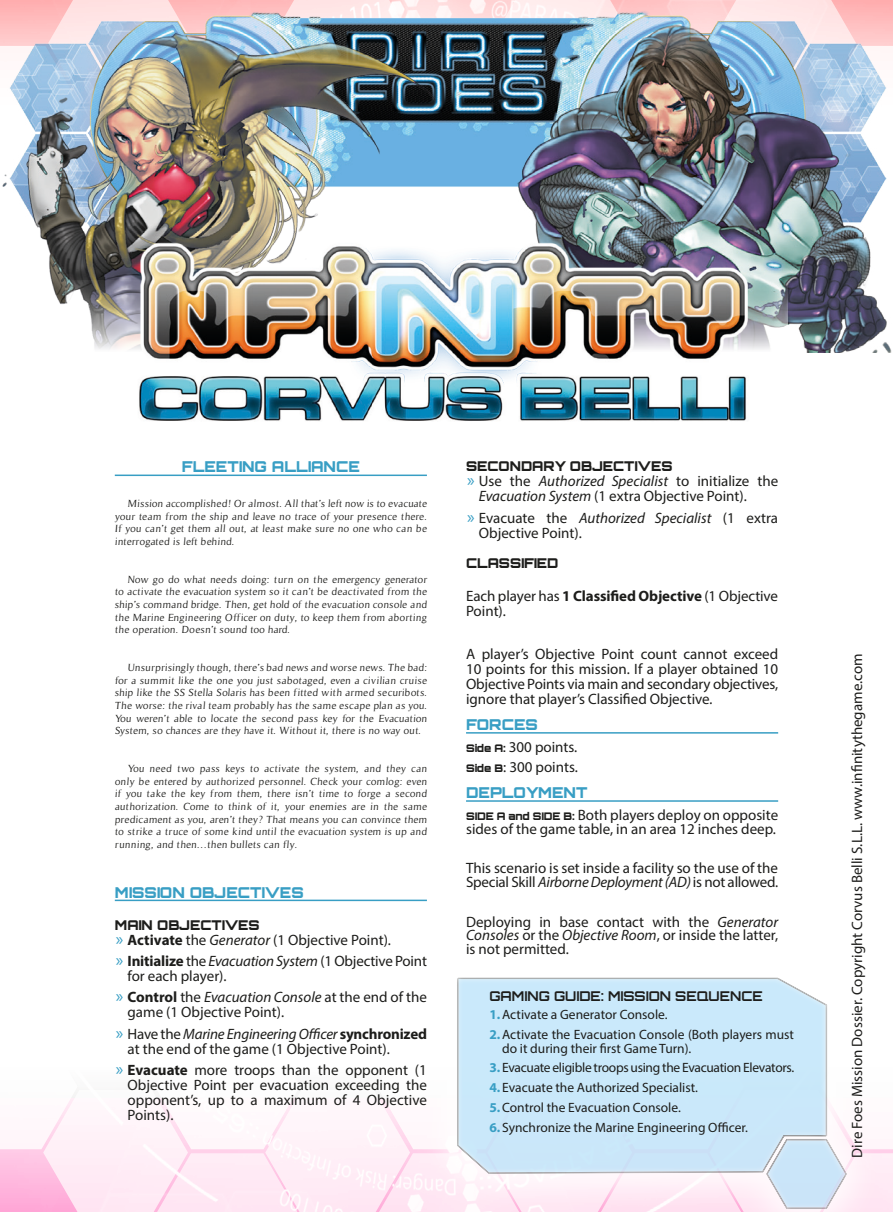
<style>
.page{position:relative;width:893px;height:1212px;background:#fff}
.page>*{position:absolute;margin:0;border:0;box-sizing:border-box;transform-origin:0 0}
.t1{font:15px/15px "Myriad Pro";color:#1d1d1b}
.t2{font:900 15px "Orbitron";color:#389ec4}
.t3{font:13.5px/19.8px "Myriad Pro";color:#1d1d1b}
.t4{font:13.5px "Myriad Pro";letter-spacing:-.02em;color:#1d1d1b}
.t5{font:900 13.5px "Orbitron";color:#1d1d1b}
.t6{font:700 13.5px "Orbitron";color:#1d1d1b}
.t7{font:10.5px/12.6px "Timeless";letter-spacing:.005em;color:#1d1d1b;text-align:justify}
.s1{font-size:18px;color:#389ec4}
.s2{font-weight:700}
.s3{font-style:italic}
.s4{font-family:"Orbitron";font-weight:900;font-size:10.5px}
.s5{font-weight:700;color:#389ec4}
</style>
<div class="page">
<svg style="left:0;top:1098px;width:893px;height:114px;fill:#ffeef7"></svg>
<div style="left:417px;top:937px;width:469px;height:275px;background:#fff"></div>
<svg style="left:445px;top:977px;width:415px;height:233px;fill:#cae9fa"></svg>
<img style="left:504px;top:0;width:389px;height:353px">
<img style="left:0;top:0;width:504px;height:304px">
<img style="left:65px;top:281px;width:723px;height:72px">
<hr style="left:115px;top:474px;width:312px;height:2px;background:#389ec4">
<hr style="left:115px;top:899px;width:312px;height:2px;background:#389ec4">
<hr style="left:466px;top:732px;width:312px;height:2px;background:#389ec4">
<hr style="left:466px;top:800px;width:312px;height:2px;background:#389ec4">
<img style="left:128px;top:233px;width:632px;height:188px">
<h1 class="t2" style="left:182px;top:458px;width:180px">FLEETING ALLIANCE</h1>
<p class="t7" style="left:115px;top:497px;width:315px;text-indent:13px">Mission accomplished! Or almost. All that’s left now is to evacuate your team from the ship and leave no trace of your presence there.<br>If you can’t get them all out, at least make sure no one who can be interrogated is left behind.</p>
<p class="t7" style="left:115px;top:573px;width:315px;text-indent:13px">Now go do what needs doing: turn on the emergency generator to activate the evacuation system so it can’t be deactivated from the ship’s command bridge. Then, get hold of the evacuation console and the Marine Engineering Officer on duty, to keep them from aborting the operation. Doesn’t sound too hard.</p>
<p class="t7" style="left:115px;top:661px;width:315px;text-indent:13px">Unsurprisingly though, there’s bad news and worse news. The bad: for a summit like the one you just sabotaged, even a civilian cruise ship like the SS Stella Solaris has been fitted with armed securibots.<br>The worse: the rival team probably has the same escape plan as you.<br>You weren’t able to locate the second pass key for the Evacuation System, so chances are they have it. Without it, there is no way out.</p>
<p class="t7" style="left:115px;top:762px;width:315px;text-indent:13px">You need two pass keys to activate the system, and they can only be entered by authorized personnel. Check your comlog: even if you take the key from them, there isn’t time to forge a second authorization. Come to think of it, your enemies are in the same predicament as you, aren’t they? That means you can convince them to strike a truce of some kind until the evacuation system is up and running, and then…then bullets can fly.</p>
<h1 class="t2" style="left:115px;top:883px;width:190px">MISSION OBJECTIVES</h1>
<p class="t5" style="left:115px;top:916px;width:146px">MAIN OBJECTIVES</p>
<h1 class="t1" style="left:116px;top:928px;width:313px;line-height:21.5px"><span class="s1">»</span> <span class="s2">Activate</span> the <span class="s3">Generator</span> (1 Objective Point).<br><span class="s1">»</span> <span class="s2">Initialize</span> the <span class="s3">Evacuation System</span> (1 Objective Point</h1>
<h1 class="t1" style="left:116px;top:965px;width:313px;line-height:21.5px;text-indent:12px">for each player).<br><span class="s1">»</span> <span class="s2">Control</span> the <span class="s3">Evacuation Console</span> at the end of the</h1>
<h1 class="t1" style="left:116px;top:1001px;width:313px;line-height:21.5px;text-indent:12px">game (1 Objective Point).<br><span class="s1">»</span> Have the <span class="s3">Marine Engineering Officer</span> <span class="s2">synchronized</span></h1>
<h1 class="t1" style="left:116px;top:1038px;width:313px;line-height:21.5px;text-indent:12px">at the end of the game (1 Objective Point).<br><span class="s1">»</span> <span class="s2">Evacuate</span> more troops than the opponent (1</h1>
<h1 class="t1" style="left:128px;top:1077px;width:301px;text-align:justify">Objective Point per evacuation exceeding the opponent’s, up to a maximum of 4 Objective Points).</h1>
<p class="t5" style="left:466px;top:458px;width:208px">SECONDARY OBJECTIVES</p>
<h1 class="t1" style="left:479px;top:473px;width:301px;text-indent:-12px"><span class="s1">»</span> Use the <span class="s3">Authorized Specialist</span> to initialize the<br><span class="s3">Evacuation System</span> (1 extra Objective Point).</h1>
<h1 class="t1" style="left:479px;top:510px;width:301px;text-indent:-12px"><span class="s1">»</span> Evacuate the <span class="s3">Authorized Specialist</span> (1 extra<br>Objective Point).</h1>
<p class="t5" style="left:466px;top:554px;width:94px">CLASSIFIED</p>
<h1 class="t1" style="left:466px;top:588px;width:314px">Each player has <span class="s2">1 Classified Objective</span> (1 Objective<br>Point).</h1>
<h1 class="t1" style="left:466px;top:646px;width:314px;text-align:justify">A player’s Objective Point count cannot exceed 10 points for this mission. If a player obtained 10<br>Objective Points via main and secondary objectives, ignore that player’s Classified Objective<span class="s3">.</span></h1>
<h1 class="t2" style="left:466px;top:715px;width:73px">FORCES</h1>
<h1 class="t1" style="left:466px;top:737px;width:113px;line-height:20px"><span class="s4">Side A:</span> 300 points.<br><span class="s4">Side B</span>: 300 points.</h1>
<h1 class="t2" style="left:466px;top:783px;width:123px">DEPLOYMENT</h1>
<h1 class="t1" style="left:466px;top:808px;width:314px;line-height:13.5px"><span class="s4">SIDE A and SIDE B:</span> Both players deploy on opposite sides of the game table, in an area 12 inches deep.</h1>
<h1 class="t1" style="left:466px;top:861px;width:314px;line-height:13.5px">This scenario is set inside a facility so the use of the<br>Special Skill <span class="s3">Airborne Deployment (AD)</span> is not allowed.</h1>
<h1 class="t1" style="left:466px;top:915px;width:314px;line-height:13.5px;text-align:justify">Deploying in base contact with the <span class="s3">Generator Consoles</span> or the <span class="s3">Objective Room</span>, or inside the latter, is not permitted.</h1>
<p class="t6" style="left:489px;top:988px;width:275px">GAMING GUIDE: MISSION SEQUENCE</p>
<p class="t3" style="left:489px;top:1004px;width:306px"><span class="s5">1.</span>Activate a Generator Console.<br><span class="s5">2.</span>Activate the Evacuation Console (Both players must</p>
<p class="t3" style="left:502px;top:1038px;width:191px">do it during their first Game Turn).</p>
<p class="t4" style="left:489px;top:1059px;width:306px"><span class="s5">3.</span> Evacuate eligible troops using the Evacuation Elevators.</p>
<p class="t3" style="left:489px;top:1077px;width:210px"><span class="s5">4.</span> Evacuate the Authorized Specialist.<br><span class="s5">5.</span>Control the Evacuation Console.</p>
<p class="t3" style="left:489px;top:1117px;width:260px"><span class="s5">6.</span> Synchronize the Marine Engineering Officer.</p>
<h1 class="t1" style="left:849px;top:1157px;width:505px;rotate:-90deg">Dire Foes Mission Dossier. Copyright Corvus Belli S.L.L. www.infinitythegame.com</h1>
</div>
